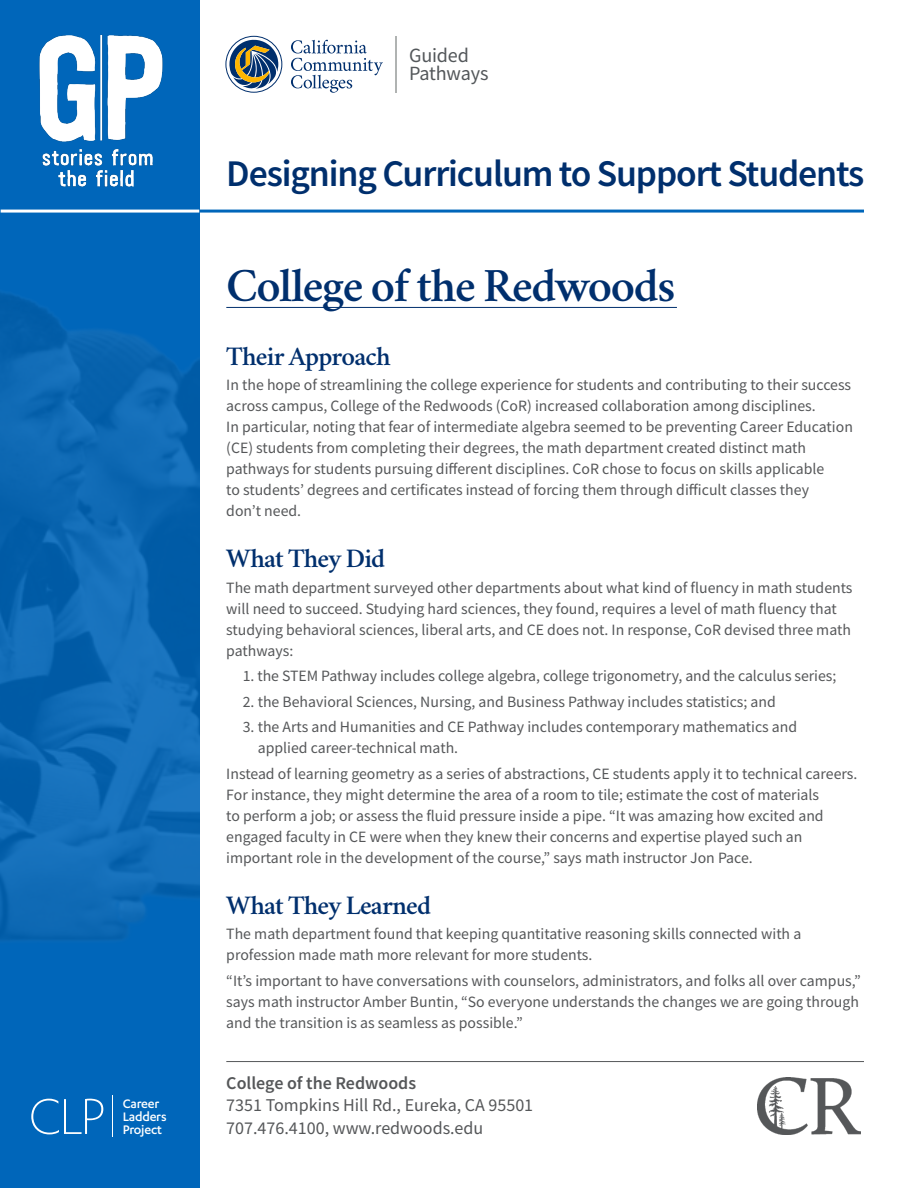
<style>
.page{position:relative;width:918px;height:1188px;background:#fff}
.page>*{position:absolute;margin:0;border:0;box-sizing:border-box;transform-origin:0 0}
.GP_Titles{font:600 48px "Crimson";letter-spacing:-.03em;color:#002f6d}
.t1{font:600 37.65px "Source Sans Pro";letter-spacing:-.03em;color:#002f6d}
.GP_Subheads{font:600 27px "Crimson";letter-spacing:-.03em;color:#002f6d}
.t2{font:20.1px/18px "Source Sans Pro";letter-spacing:-.01em;color:#53575a}
.GP_College_Address{font:18px/22.5px "Source Sans Pro";color:#555759}
.GP_Body{font:15.75px/21px "Source Sans Pro";color:#555759}
.t3{font:500 14.25px/13px "Karbon";letter-spacing:-.015em;color:#fff}
.s1{font-weight:600}
</style>
<div class="page">
<div style="left:0;top:0;width:199px;height:1188px;background:#0066ba"></div>
<svg style="left:31px;top:1099px;width:72px;height:35px"></svg>
<hr style="left:112px;top:1096px;width:1px;height:40px;background:#fff">
<hr style="left:201px;top:210px;width:661px;height:3px;background:#0066ba">
<hr style="left:2px;top:210px;width:196px;height:3px;background:#fff">
<img style="left:0;top:293px;width:199px;height:647px">
<hr style="left:396px;top:36px;width:1px;height:57px;background:#b0b3b2">
<svg style="left:225px;top:36px;width:57px;height:57px"></svg>
<svg style="left:291px;top:40px;width:92px;height:53px"></svg>
<hr style="left:226px;top:1061px;width:638px;height:1px;background:#555759">
<hr style="left:226px;top:307px;width:451px;height:1px;background:#002f6d">
<img style="left:39px;top:24px;width:161px;height:125px">
<img style="left:39px;top:143px;width:120px;height:23px">
<img style="left:53px;top:164px;width:90px;height:23px">
<img style="left:757px;top:1077px;width:103px;height:58px">
<p class="t3" style="left:123px;top:1097px;width:45px">Career<br>Ladders<br>Project</p>
<p class="t2" style="left:409px;top:48px;width:81px">Guided<br>Pathways</p>
<h2 class="t1" style="left:226px;top:149px;width:640px">Designing Curriculum to Support Students</h2>
<h2 class="GP_Titles" style="left:226px;top:252px;width:451px">College of the Redwoods</h2>
<h3 class="GP_Subheads" style="left:226px;top:337px;width:166px">Their Approach</h3>
<p class="GP_Body" style="left:226px;top:375px;width:628px">In the hope of streamlining the college experience for students and contributing to their success across campus, College of the Redwoods (CoR) increased collaboration among disciplines.<br>In particular, noting that fear of intermediate algebra seemed to be preventing Career Education (CE) students from completing their degrees, the math department created distinct math pathways for students pursuing different disciplines. CoR chose to focus on skills applicable<br>to students’ degrees and certificates instead of forcing them through difficult classes they<br>don’t need.</p>
<h3 class="GP_Subheads" style="left:226px;top:540px;width:161px">What They Did</h3>
<p class="GP_Body" style="left:226px;top:577px;width:628px">The math department surveyed other departments about what kind of fluency in math students will need to succeed. Studying hard sciences, they found, requires a level of math fluency that studying behavioral sciences, liberal arts, and CE does not. In response, CoR devised three math pathways:</p>
<p class="GP_Body" style="left:243px;top:666px;width:595px">1. the STEM Pathway includes college algebra, college trigonometry, and the calculus series;</p>
<p class="GP_Body" style="left:243px;top:691px;width:535px">2. the Behavioral Sciences, Nursing, and Business Pathway includes statistics; and</p>
<p class="GP_Body" style="left:258px;top:717px;width:541px;text-indent:-15px">3. the Arts and Humanities and CE Pathway includes contemporary mathematics and applied career-technical math.</p>
<p class="GP_Body" style="left:226px;top:763px;width:633px">Instead of learning geometry as a series of abstractions, CE students apply it to technical careers.<br>For instance, they might determine the area of a room to tile; estimate the cost of materials<br>to perform a job; or assess the fluid pressure inside a pipe. “It was amazing how excited and engaged faculty in CE were when they knew their concerns and expertise played such an important role in the development of the course,” says math instructor Jon Pace.</p>
<h3 class="GP_Subheads" style="left:226px;top:886px;width:206px">What They Learned</h3>
<p class="GP_Body" style="left:226px;top:924px;width:577px">The math department found that keeping quantitative reasoning skills connected with a profession made math more relevant for more students.</p>
<p class="GP_Body" style="left:226px;top:970px;width:636px;text-align:justify">“It’s important to have conversations with counselors, administrators, and folks all over campus,” says math instructor Amber Buntin, “So everyone understands the changes we are going through and the transition is as seamless as possible.”</p>
<p class="GP_College_Address" style="left:226px;top:1071px;width:308px"><span class="s1">College of the Redwoods<br></span>7351 Tompkins Hill Rd., Eureka, CA 95501<br>707.476.4100, www.redwoods.edu</p>
</div>
